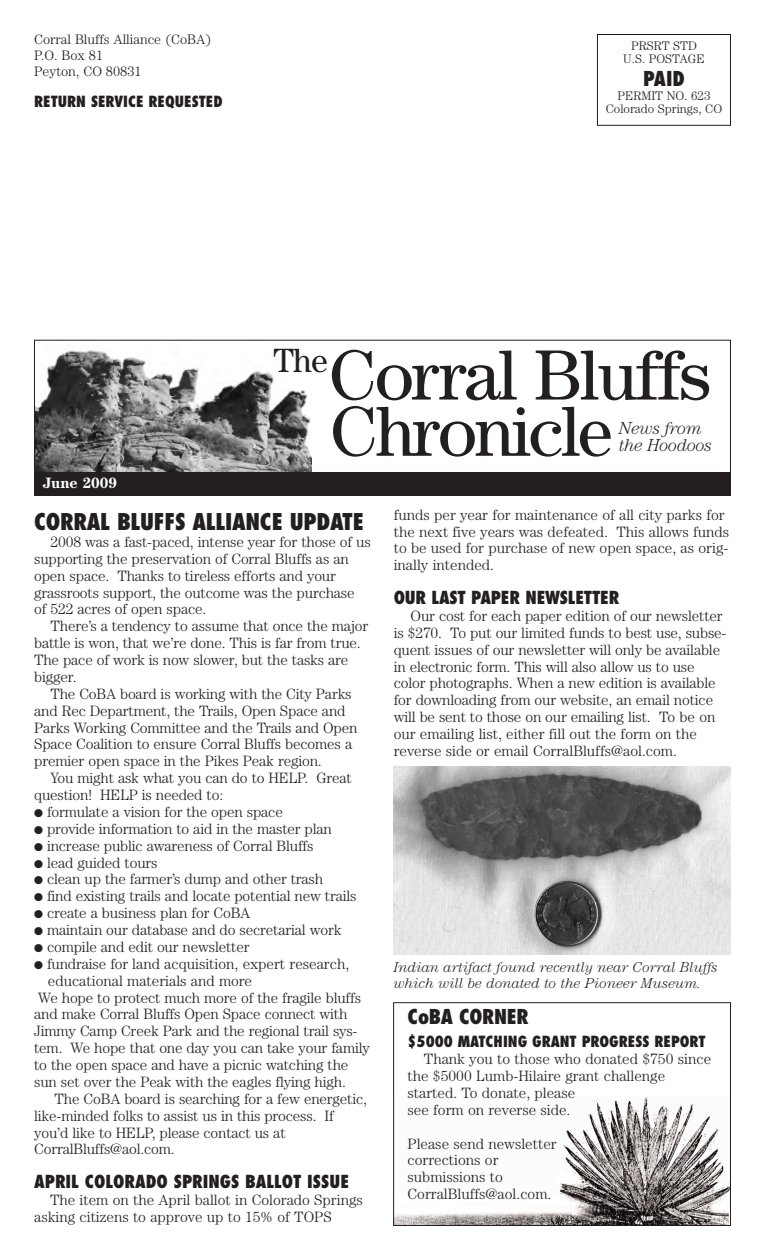
<style>
.page{position:relative;width:765px;height:1260px;background:#fff}
.page>*{position:absolute;margin:0;border:0;box-sizing:border-box;transform-origin:0 0}
.t1{font:71.25px/56.2px "Century";letter-spacing:-.025em;color:#231f20;text-align:center}
.t2{font:800 condensed 22.5px "Futura";letter-spacing:-.01em;color:#231f20}
.t3{font:800 condensed 20px "Futura";letter-spacing:-.01em;color:#231f20}
.t4{font:800 condensed 17.5px "Futura";color:#231f20}
.t5{font:italic 300 17.5px/17.5px "Century";letter-spacing:-.02em;color:#231f20}
.t6{font:300 15px/16.9px "Century";letter-spacing:-.01em;color:#231f20}
.t7{font:800 condensed 15px "Futura";color:#231f20}
.t8{font:700 15px "Century";color:#fff}
.t9{font:italic 300 14.38px/16.9px "Century";color:#231f20}
.t10{font:300 13.75px/16.2px "Century";color:#231f20}
.t11{font:300 12.5px/13.8px "Century";color:#231f20;text-align:center}
</style>
<div class="page">
<img style="left:395px;top:1097px;width:334px;height:127px">
<div style="left:597px;top:34px;width:134px;height:92px;border:1px solid #231f20"></div>
<img style="left:34px;top:339px;width:277px;height:134px">
<div style="left:34px;top:473px;width:697px;height:23px;background:#231f20"></div>
<div style="left:393px;top:1002px;width:338px;height:224px;border:1px solid #231f20"></div>
<img style="left:394px;top:766px;width:337px;height:189px">
<p class="t10" style="left:34px;top:32px;width:179px">Corral Bluffs Alliance (CoBA)<br>P.O. Box 81<br>Peyton, CO 80831</p>
<p class="t7" style="left:34px;top:95px;width:190px">RETURN SERVICE REQUESTED</p>
<p class="t11" style="left:623px;top:40px;width:83px">PRSRT STD<br>U.S. POSTAGE</p>
<h3 class="t3" style="left:643px;top:70px;width:43px">PAID</h3>
<p class="t11" style="left:606px;top:90px;width:118px">PERMIT NO. 623<br>Colorado Springs, CO</p>
<p class="t8" style="left:43px;top:478px;width:76px">June 2009</p>
<h1 class="t1" style="left:273px;top:353px;width:439px"><sup>The</sup>Corral Bluffs<br>Chronicle</h1>
<p class="t5" style="left:619px;top:420px;width:94px">News from the Hoodoos</p>
<h2 class="t2" style="left:34px;top:512px;width:331px">CORRAL BLUFFS ALLIANCE UPDATE</h2>
<p class="t6" style="left:34px;top:535px;width:338px;text-indent:16px">2008 was a fast-paced, intense year for those of us supporting the preservation of Corral Bluffs as an open space. Thanks to tireless efforts and your grassroots support, the outcome was the purchase<br>of 522 acres of open space.</p>
<p class="t6" style="left:34px;top:619px;width:336px;text-indent:16px">There’s a tendency to assume that once the major battle is won, that we’re done. This is far from true.<br>The pace of work is now slower, but the tasks are bigger.</p>
<p class="t6" style="left:34px;top:687px;width:325px;text-indent:16px">The CoBA board is working with the City Parks and Rec Department, the Trails, Open Space and Parks Working Committee and the Trails and Open Space Coalition to ensure Corral Bluffs becomes a premier open space in the Pikes Peak region.</p>
<p class="t6" style="left:34px;top:771px;width:319px;text-indent:16px">You might ask what you can do to HELP. Great question! HELP is needed to:</p>
<p class="t6" style="left:34px;top:805px;width:250px">● formulate a vision for the open space</p>
<p class="t6" style="left:34px;top:822px;width:299px">● provide information to aid in the master plan</p>
<p class="t6" style="left:34px;top:838px;width:281px">● increase public awareness of Corral Bluffs</p>
<p class="t6" style="left:34px;top:855px;width:125px">● lead guided tours</p>
<p class="t6" style="left:34px;top:872px;width:290px">● clean up the farmer’s dump and other trash</p>
<p class="t6" style="left:34px;top:889px;width:324px">● find existing trails and locate potential new trails</p>
<p class="t6" style="left:34px;top:906px;width:218px">● create a business plan for CoBA</p>
<p class="t6" style="left:34px;top:923px;width:309px">● maintain our database and do secretarial work</p>
<p class="t6" style="left:34px;top:940px;width:217px">● compile and edit our newsletter</p>
<p class="t6" style="left:34px;top:957px;width:317px">● fundraise for land acquisition, expert research,</p>
<p class="t6" style="left:48px;top:973px;width:205px">educational materials and more</p>
<p class="t6" style="left:38px;top:990px;width:324px">We hope to protect much more of the fragile bluffs</p>
<p class="t6" style="left:34px;top:1007px;width:315px">and make Corral Bluffs Open Space connect with</p>
<p class="t6" style="left:34px;top:1024px;width:325px">Jimmy Camp Creek Park and the regional trail sys-</p>
<p class="t6" style="left:34px;top:1041px;width:337px">tem. We hope that one day you can take your family</p>
<p class="t6" style="left:34px;top:1058px;width:316px">to the open space and have a picnic watching the</p>
<p class="t6" style="left:34px;top:1075px;width:313px">sun set over the Peak with the eagles flying high.</p>
<p class="t6" style="left:55px;top:1092px;width:314px">The CoBA board is searching for a few energetic,</p>
<p class="t6" style="left:34px;top:1108px;width:301px">like-minded folks to assist us in this process. If</p>
<p class="t6" style="left:34px;top:1125px;width:253px">you’d like to HELP, please contact us at</p>
<p class="t6" style="left:34px;top:1142px;width:142px">CorralBluffs@aol.com.</p>
<p class="t4" style="left:34px;top:1174px;width:316px">APRIL COLORADO SPRINGS BALLOT ISSUE</p>
<p class="t6" style="left:34px;top:1193px;width:330px;text-indent:16px">The item on the April ballot in Colorado Springs asking citizens to approve up to 15% of TOPS</p>
<p class="t6" style="left:394px;top:507px;width:337px">funds per year for maintenance of all city parks for the next five years was defeated. This allows funds to be used for purchase of new open space, as orig&shy;inally intended.</p>
<p class="t4" style="left:394px;top:590px;width:227px">OUR LAST PAPER NEWSLETTER</p>
<p class="t6" style="left:394px;top:609px;width:334px;text-indent:17px">Our cost for each paper edition of our newsletter is $270. To put our limited funds to best use, subse&shy;quent issues of our newsletter will only be available in electronic form. This will also allow us to use color photographs. When a new edition is available for downloading from our website, an email notice will be sent to those on our emailing list. To be on our emailing list, either fill out the form on the reverse side or email CorralBluffs@aol.com.</p>
<p class="t9" style="left:394px;top:959px;width:325px">Indian artifact found recently near Corral Bluffs which will be donated to the Pioneer Museum.</p>
<h3 class="t3" style="left:408px;top:1008px;width:123px">CoBA CORNER</h3>
<p class="t7" style="left:408px;top:1035px;width:300px">$5000 MATCHING GRANT PROGRESS REPORT</p>
<p class="t6" style="left:408px;top:1052px;width:305px;text-indent:16px">Thank you to those who donated $750 since the $5000 Lumb-Hilaire grant challenge started. To donate, please<br>see form on reverse side.</p>
<p class="t6" style="left:408px;top:1136px;width:151px">Please send newsletter corrections or submissions to<br>CorralBluffs@aol.com.</p>
</div>
